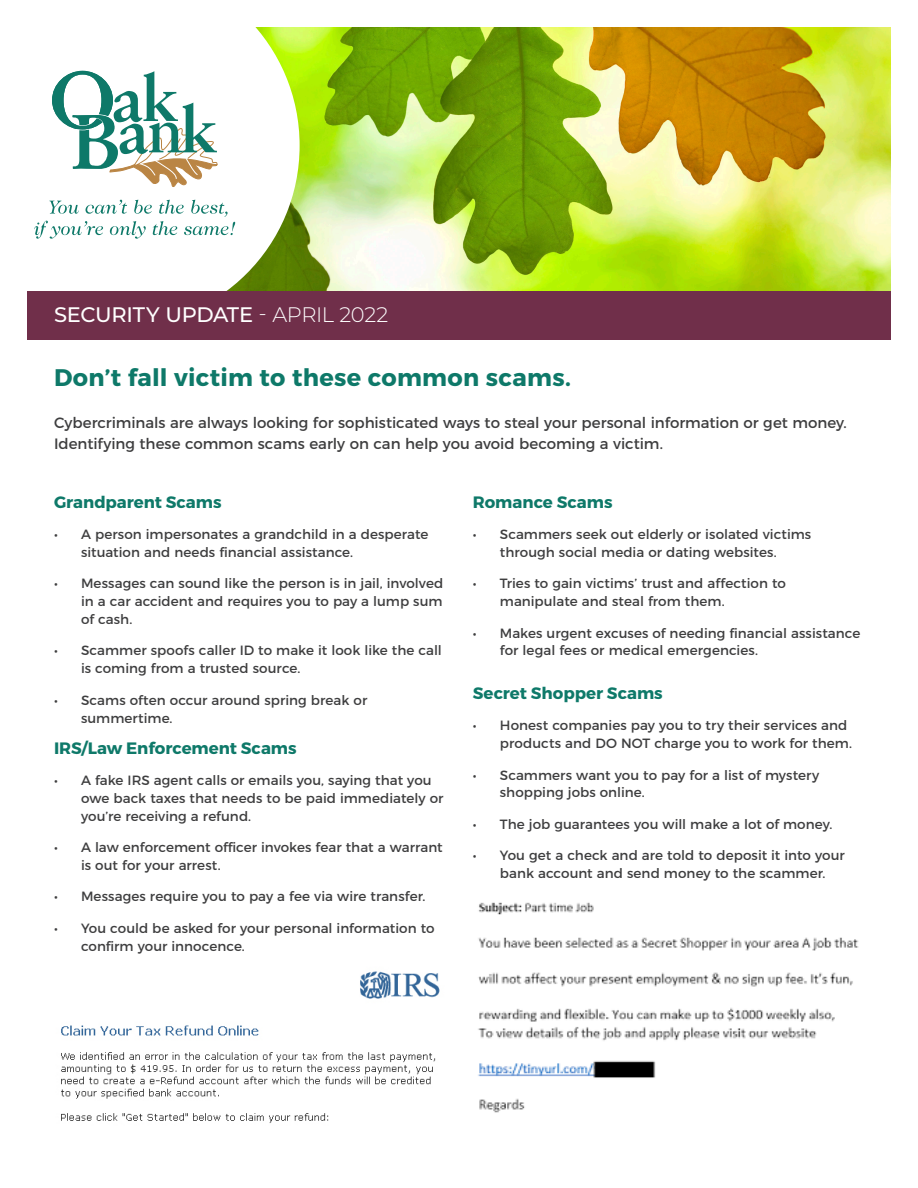
<style>
.page{position:relative;width:918px;height:1188px;background:#fff}
.page>*{position:absolute;margin:0;border:0;box-sizing:border-box;transform-origin:0 0}
.t1{font:700 24px "Montserrat";letter-spacing:.01em;color:#0e7969}
.t2{font:500 21px "Montserrat";letter-spacing:-.015em;color:#fff}
.t3{font:700 16.5px "Montserrat";letter-spacing:-.005em;color:#0e7969}
.t4{font:15px/21px "Montserrat";color:#3e3e3f}
.t5{font:13.35px/17.9px "Montserrat";letter-spacing:.005em;color:#3e3e3f}
.s1{font-weight:300}
</style>
<div class="page">
<img style="left:300px;top:27px;width:591px;height:264px">
<svg style="left:79px;top:27px;width:221px;height:264px"></svg>
<svg style="left:52px;top:71px;width:166px;height:117px"></svg>
<svg style="left:34px;top:200px;width:201px;height:39px"></svg>
<div style="left:27px;top:291px;width:864px;height:48px;background:#702f4a"></div>
<img style="left:61px;top:971px;width:379px;height:152px">
<img style="left:478px;top:902px;width:381px;height:211px">
<p class="t2" style="left:54px;top:300px;width:336px">SECURITY UPDATE <span class="s1">- APRIL 2022</span></p>
<p class="t1" style="left:54px;top:363px;width:519px">Don’t fall victim to these common scams.</p>
<p class="t4" style="left:54px;top:411px;width:794px">Cybercriminals are always looking for sophisticated ways to steal your personal information or get money.<br>Identifying these common scams early on can help you avoid becoming a victim.</p>
<p class="t3" style="left:54px;top:492px;width:169px">Grandparent Scams</p>
<p class="t5" style="left:81px;top:524px;width:349px;text-indent:-27px">• A person impersonates a grandchild in a desperate situation and needs financial assistance.</p>
<p class="t5" style="left:81px;top:574px;width:364px;text-align:justify;text-indent:-27px">• Messages can sound like the person is in jail, involved in a car accident and requires you to pay a lump sum of cash.</p>
<p class="t5" style="left:81px;top:641px;width:362px;text-indent:-27px">• Scammer spoofs caller ID to make it look like the call is coming from a trusted source.</p>
<p class="t5" style="left:81px;top:690px;width:288px;text-indent:-27px">• Scams often occur around spring break or summertime.</p>
<p class="t3" style="left:54px;top:738px;width:244px">IRS/Law Enforcement Scams</p>
<p class="t5" style="left:81px;top:770px;width:364px;text-indent:-27px">• A fake IRS agent calls or emails you, saying that you owe back taxes that needs to be paid immediately or you’re receiving a refund.</p>
<p class="t5" style="left:81px;top:837px;width:363px;text-indent:-27px">• A law enforcement officer invokes fear that a warrant is out for your arrest.</p>
<p class="t5" style="left:54px;top:887px;width:373px">• Messages require you to pay a fee via wire transfer.</p>
<p class="t5" style="left:81px;top:918px;width:355px;text-indent:-27px">• You could be asked for your personal information to confirm your innocence.</p>
<p class="t3" style="left:473px;top:492px;width:141px">Romance Scams</p>
<p class="t5" style="left:473px;top:524px;width:340px;text-align:center">• Scammers seek out elderly or isolated victims through social media or dating websites.</p>
<p class="t5" style="left:500px;top:574px;width:288px;text-indent:-27px">• Tries to gain victims’ trust and affection to manipulate and steal from them.</p>
<p class="t5" style="left:500px;top:623px;width:362px;text-indent:-27px">• Makes urgent excuses of needing financial assistance for legal fees or medical emergencies.</p>
<p class="t3" style="left:473px;top:683px;width:191px">Secret Shopper Scams</p>
<p class="t5" style="left:500px;top:716px;width:354px;text-indent:-27px">• Honest companies pay you to try their services and products and DO NOT charge you to work for them.</p>
<p class="t5" style="left:500px;top:765px;width:321px;text-indent:-27px">• Scammers want you to pay for a list of mystery shopping jobs online.</p>
<p class="t5" style="left:473px;top:814px;width:361px">• The job guarantees you will make a lot of money.</p>
<p class="t5" style="left:473px;top:845px;width:373px;text-align:center">• You get a check and are told to deposit it into your bank account and send money to the scammer.</p>
</div>
